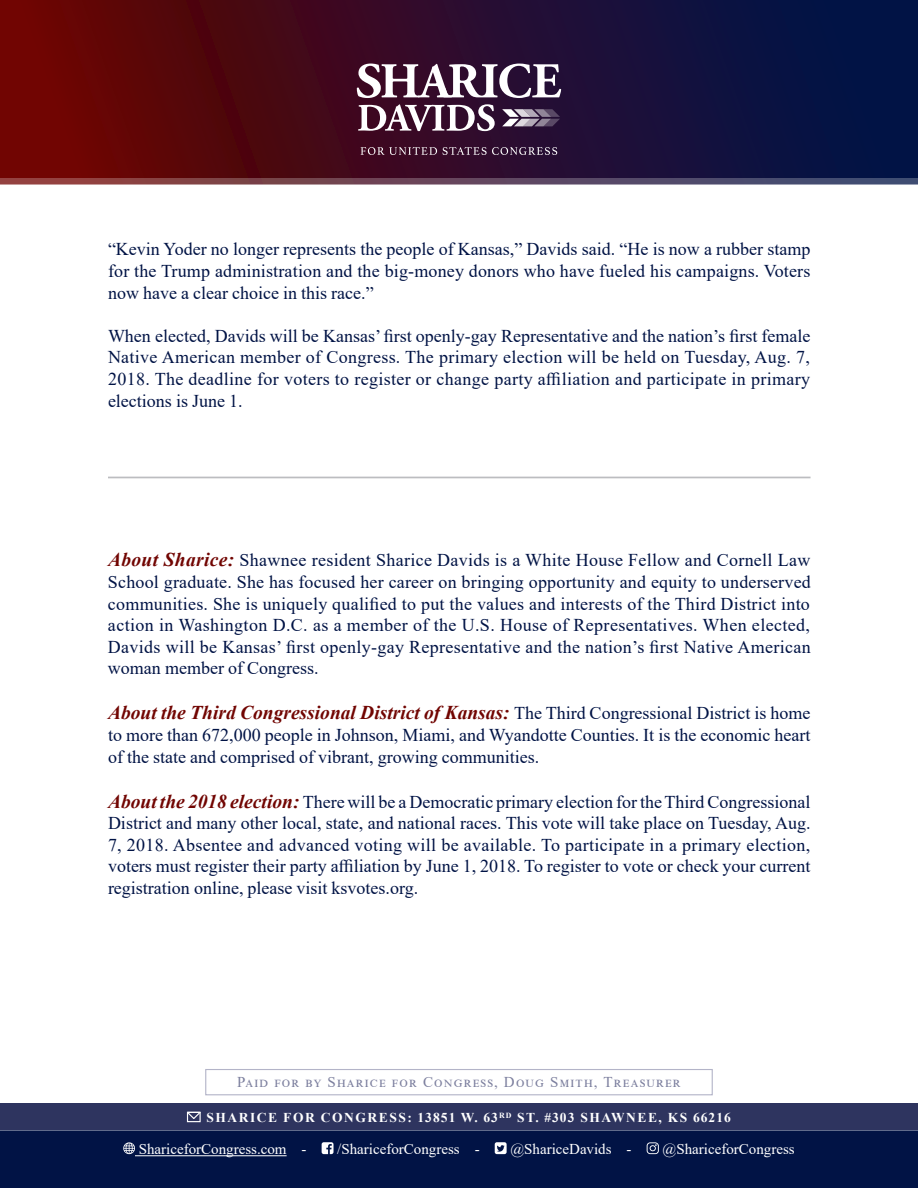
<style>
.page{position:relative;width:918px;height:1188px;background:#fff}
.page>*{position:absolute;margin:0;border:0;box-sizing:border-box;transform-origin:0 0}
.t1{font:italic 700 19.5px "Times New Roman";color:#710502}
.t2{font:18px/21.6px "Times New Roman";color:#011345;text-align:justify}
.t3{font:15px "Times New Roman";color:#fff}
.t4{font:15px "Times New Roman";letter-spacing:.08em;color:#7c7f9e}
.t5{font:700 13.5px "Times New Roman";letter-spacing:.115em;color:#fff}
.s1{font-weight:700;font-style:italic;font-size:19.5px;color:#710502}
.s2{font-weight:400;font-style:normal;font-size:18px;color:#011345}
</style>
<div class="page">
<div style="left:205px;top:1069px;width:508px;height:26px;border:1px solid #b3b4c8"></div>
<div style="left:0;top:1130px;width:918px;height:58px;background:#011345"></div>
<div style="left:0;top:1104px;width:918px;height:26px;background:#2e345f"></div>
<svg style="left:0;top:0;width:918px;height:178px;background:#320b26"></svg>
<svg style="left:361px;top:147px;width:196px;height:8px;background:#63435b"></svg>
<svg style="left:502px;top:109px;width:58px;height:17px"></svg>
<svg style="left:358px;top:104px;width:137px;height:27px"></svg>
<svg style="left:357px;top:64px;width:204px;height:34px"></svg>
<hr style="left:135px;top:1155px;width:152px;height:1px;background:#fff">
<svg style="left:123px;top:1142px;width:12px;height:12px"></svg>
<svg style="left:322px;top:1142px;width:12px;height:12px"></svg>
<svg style="left:495px;top:1142px;width:12px;height:12px"></svg>
<svg style="left:647px;top:1142px;width:12px;height:12px"></svg>
<svg style="left:0;top:178px;width:918px;height:7px;background:#715365"></svg>
<div style="left:187px;top:1112px;width:14px;height:10px;border:1px solid #fff"></div>
<svg style="left:186px;top:1111px;width:15px;height:9px"></svg>
<hr style="left:108px;top:477px;width:703px;height:1px;background:#bcbdc0">
<p class="t2" style="left:108px;top:238px;width:704px">“Kevin Yoder no longer represents the people of Kansas,” Davids said. “He is now a rubber stamp for the Trump administration and the big-money donors who have fueled his campaigns. Voters now have a clear choice in this race.”</p>
<p class="t2" style="left:108px;top:324px;width:704px">When elected, Davids will be Kansas’ first openly-gay Representative and the nation’s first female Native American member of Congress. The primary election will be held on Tuesday, Aug. 7, 2018. The deadline for voters to register or change party affiliation and participate in primary elections is June 1.</p>
<p class="t2" style="left:108px;top:549px;width:704px"><span class="s1">About Sharice:</span> Shawnee resident Sharice Davids is a White House Fellow and Cornell Law School graduate. She has focused her career on bringing opportunity and equity to underserved communities. She is uniquely qualified to put the values and interests of the Third District into action in Washington D.C. as a member of the U.S. House of Representatives. When elected, Davids will be Kansas’ first openly-gay Representative and the nation’s first Native American woman member of Congress.</p>
<p class="t1" style="left:108px;top:699px;width:704px">About the Third Congressional District of Kansas: <span class="s2">The Third Congressional District is home</span></p>
<p class="t2" style="left:108px;top:724px;width:704px">to more than 672,000 people in Johnson, Miami, and Wyandotte Counties. It is the economic heart of the state and comprised of vibrant, growing communities.</p>
<p class="t2" style="left:108px;top:790px;width:704px"><span class="s1">About the 2018 election:</span> There will be a Democratic primary election for the Third Congressional District and many other local, state, and national races. This vote will take place on Tuesday, Aug.<br>7, 2018. Absentee and advanced voting will be available. To participate in a primary election, voters must register their party affiliation by June 1, 2018. To register to vote or check your current registration online, please visit ksvotes.org.</p>
<p class="t4" style="left:237px;top:1072px;width:445px">Paid for by Sharice for Congress, Doug Smith, Treasurer</p>
<p class="t5" style="left:206px;top:1108px;width:526px">SHARICE FOR CONGRESS: 13851 W. 63<sup>RD</sup> ST. #303 SHAWNEE, KS 66216</p>
<p class="t3" style="left:139px;top:1139px;width:169px">ShariceforCongress.com -</p>
<p class="t3" style="left:337px;top:1139px;width:144px">/ShariceforCongress -</p>
<p class="t3" style="left:510px;top:1139px;width:123px">@ShariceDavids -</p>
<p class="t3" style="left:663px;top:1139px;width:134px">@ShariceforCongress</p>
</div>
